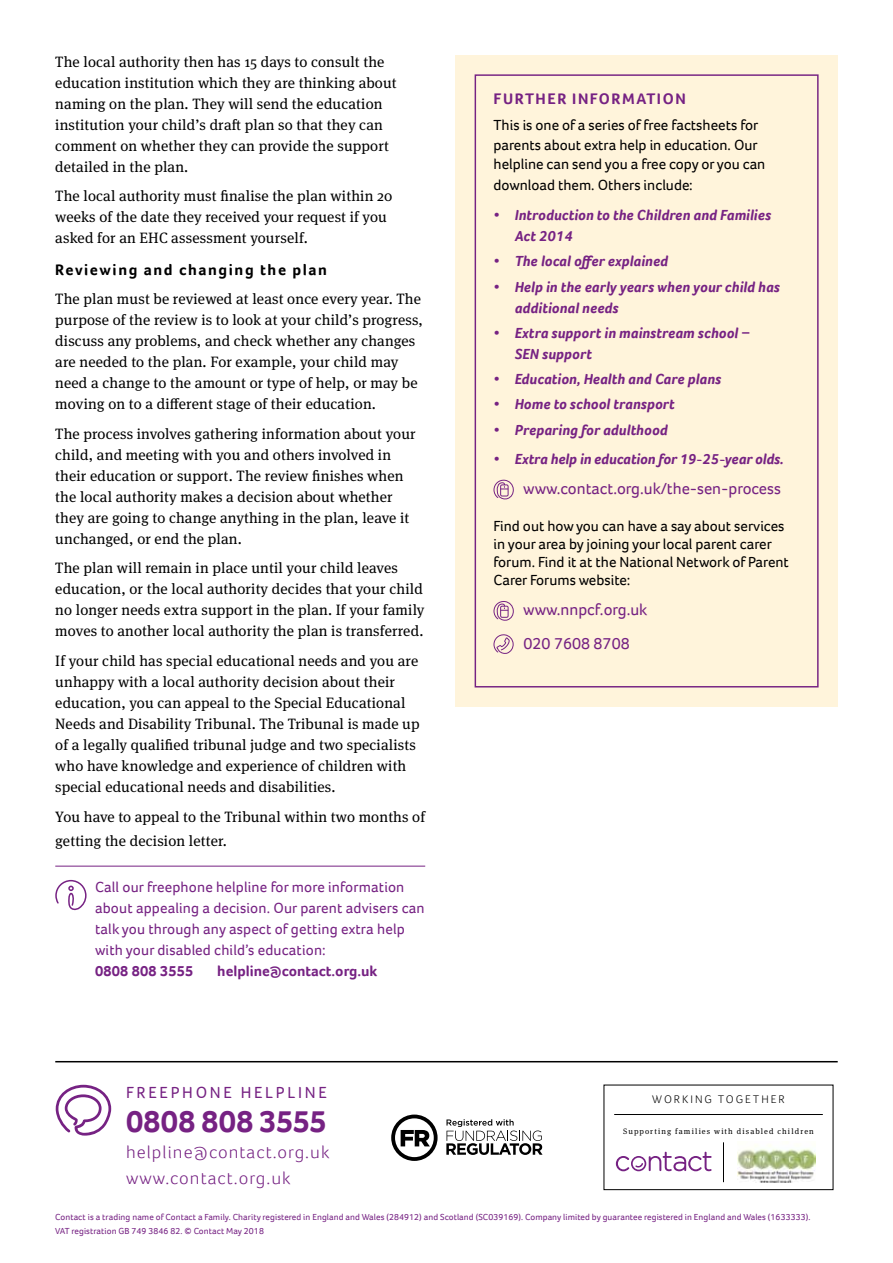
<style>
.page{position:relative;width:893px;height:1263px;background:#fff}
.page>*{position:absolute;margin:0;border:0;box-sizing:border-box;transform-origin:0 0}
.t1{font:700 31.5px "Foco";color:#762283}
.t2{font:300 18px/25.8px "Foco";letter-spacing:.06em;color:#762283}
.t3{font:16.5px/33.8px "Foco";color:#762283}
.t4{font:700 15.75px "Foco";letter-spacing:.1em;color:#000}
.t5{font:700 15.75px "Foco";letter-spacing:.1em;color:#762283}
.t6{font:15px/21px "Meta Serif OT";letter-spacing:.01em;color:#000}
.t7{font:italic 700 15px/21px "Foco";letter-spacing:.01em;color:#762283}
.t8{font:15px/18px "Foco";color:#000}
.t9{font:15px/21px "Foco";letter-spacing:.01em;color:#762283}
.t10{font:700 15px "Foco";letter-spacing:.01em;color:#762283}
.t11{font:300 11.4px "Foco";letter-spacing:.175em;color:#000}
.t12{font:9px/13.5px "Foco";letter-spacing:.01em;color:#762283}
.t13{font:7.95px "Meta Serif OT";letter-spacing:.14em;color:#000}
.s1{font-family:"Meta Serif OT";font-style:normal}
</style>
<div class="page">
<hr style="left:55px;top:1061px;width:783px;height:1px;background:#000">
<svg style="left:391px;top:1114px;width:47px;height:47px"></svg>
<svg style="left:446px;top:1119px;width:96px;height:36px"></svg>
<svg style="left:56px;top:1085px;width:55px;height:50px"></svg>
<hr style="left:55px;top:866px;width:370px;height:1px;background:#762283">
<svg style="left:55px;top:879px;width:32px;height:32px"></svg>
<div style="left:455px;top:55px;width:383px;height:652px;background:#fff4db"></div>
<svg style="left:493px;top:479px;width:21px;height:20px"></svg>
<svg style="left:493px;top:601px;width:21px;height:19px"></svg>
<svg style="left:493px;top:634px;width:20px;height:19px"></svg>
<hr style="left:614px;top:1114px;width:209px;height:1px;background:#000">
<div style="left:604px;top:1085px;width:229px;height:105px;border:1px solid #000"></div>
<hr style="left:723px;top:1142px;width:1px;height:40px;background:#000">
<img style="left:737px;top:1148px;width:79px;height:35px">
<svg style="left:616px;top:1142px;width:173px;height:29px"></svg>
<p class="t6" style="left:55px;top:51px;width:343px">The local authority then has 15 days to consult the education institution which they are thinking about naming on the plan. They will send the education institution your child’s draft plan so that they can comment on whether they can provide the support detailed in the plan.</p>
<p class="t6" style="left:55px;top:185px;width:338px">The local authority must finalise the plan within 20 weeks of the date they received your request if you asked for an EHC assessment yourself.</p>
<p class="t4" style="left:55px;top:259px;width:273px">Reviewing and changing the plan</p>
<p class="t6" style="left:55px;top:289px;width:369px">The plan must be reviewed at least once every year. The purpose of the review is to look at your child’s progress, discuss any problems, and check whether any changes are needed to the plan. For example, your child may need a change to the amount or type of help, or may be moving on to a different stage of their education.</p>
<p class="t6" style="left:55px;top:423px;width:362px">The process involves gathering information about your child, and meeting with you and others involved in their education or support. The review finishes when the local authority makes a decision about whether they are going to change anything in the plan, leave it unchanged, or end the plan.</p>
<p class="t6" style="left:55px;top:558px;width:371px">The plan will remain in place until your child leaves education, or the local authority decides that your child no longer needs extra support in the plan. If your family moves to another local authority the plan is transferred.</p>
<p class="t6" style="left:55px;top:650px;width:366px">If your child has special educational needs and you are unhappy with a local authority decision about their education, you can appeal to the Special Educational Needs and Disability Tribunal. The Tribunal is made up of a legally qualified tribunal judge and two specialists who have knowledge and experience of children with special educational needs and disabilities.</p>
<p class="t6" style="left:55px;top:804px;width:371px;line-height:24px">You have to appeal to the Tribunal within two months of getting the decision letter.</p>
<p class="t9" style="left:95px;top:876px;width:331px">Call our freephone helpline for more information about appealing a decision. Our parent advisers can talk you through any aspect of getting extra help with your disabled child’s education:</p>
<p class="t10" style="left:95px;top:961px;width:100px">0808 808 3555</p>
<p class="t10" style="left:217px;top:961px;width:162px">helpline@contact.org.uk</p>
<p class="t3" style="left:126px;top:1075px;width:35px">Freepho</p>
<p class="t3" style="left:210px;top:1075px;width:117px">ne he lp line</p>
<h1 class="t1" style="left:126px;top:1101px;width:202px">0808 808 3555</h1>
<p class="t2" style="left:126px;top:1139px;width:205px">helpline@contact.org.uk www.contact.org.uk</p>
<p class="t5" style="left:493px;top:89px;width:194px">further information</p>
<p class="t8" style="left:493px;top:116px;width:273px;line-height:19.5px">This is one of a series of free factsheets for parents about extra help in education. Our helpline can send you a free copy or you can</p>
<p class="t8" style="left:493px;top:176px;width:201px">download them. Others include:</p>
<p class="t7" style="left:515px;top:204px;width:258px;text-indent:-21px">• Introduction to the Children and Families<br>Act 2014</p>
<p class="t7" style="left:493px;top:251px;width:176px">• The local offer explained</p>
<p class="t7" style="left:515px;top:276px;width:267px;text-indent:-21px">• Help in the early years when your child has additional needs</p>
<p class="t7" style="left:515px;top:322px;width:237px;text-indent:-21px">• Extra support in mainstream school <span class="s1">–<br></span>SEN support</p>
<p class="t7" style="left:493px;top:368px;width:229px">• Education, Health and Care plans</p>
<p class="t7" style="left:493px;top:393px;width:183px">• Home to school transport</p>
<p class="t7" style="left:493px;top:419px;width:176px">• Preparing for adulthood</p>
<p class="t7" style="left:493px;top:448px;width:292px">• Extra help in education for 19-25-year olds.</p>
<p class="t3" style="left:523px;top:471px;width:259px">www.contact.org.uk/the-sen-process</p>
<p class="t8" style="left:493px;top:517px;width:297px">Find out how you can have a say about services in your area by joining your local parent carer forum. Find it at the National Network of Parent Carer Forums website:</p>
<p class="t3" style="left:523px;top:592px;width:126px">www.nnpcf.org.uk<br>020 7608 8708</p>
<p class="t11" style="left:652px;top:1092px;width:134px">WORKING TOGETHER</p>
<p class="t13" style="left:623px;top:1126px;width:192px">Supporting families with disabled children</p>
<p class="t12" style="left:55px;top:1210px;width:757px">Contact is a trading name of Contact a Family. Charity registered in England and Wales (284912) and Scotland (SC039169). Company limited by guarantee registered in England and Wales (1633333).<br>VAT registration GB 749 3846 82. © Contact May 2018</p>
</div>
